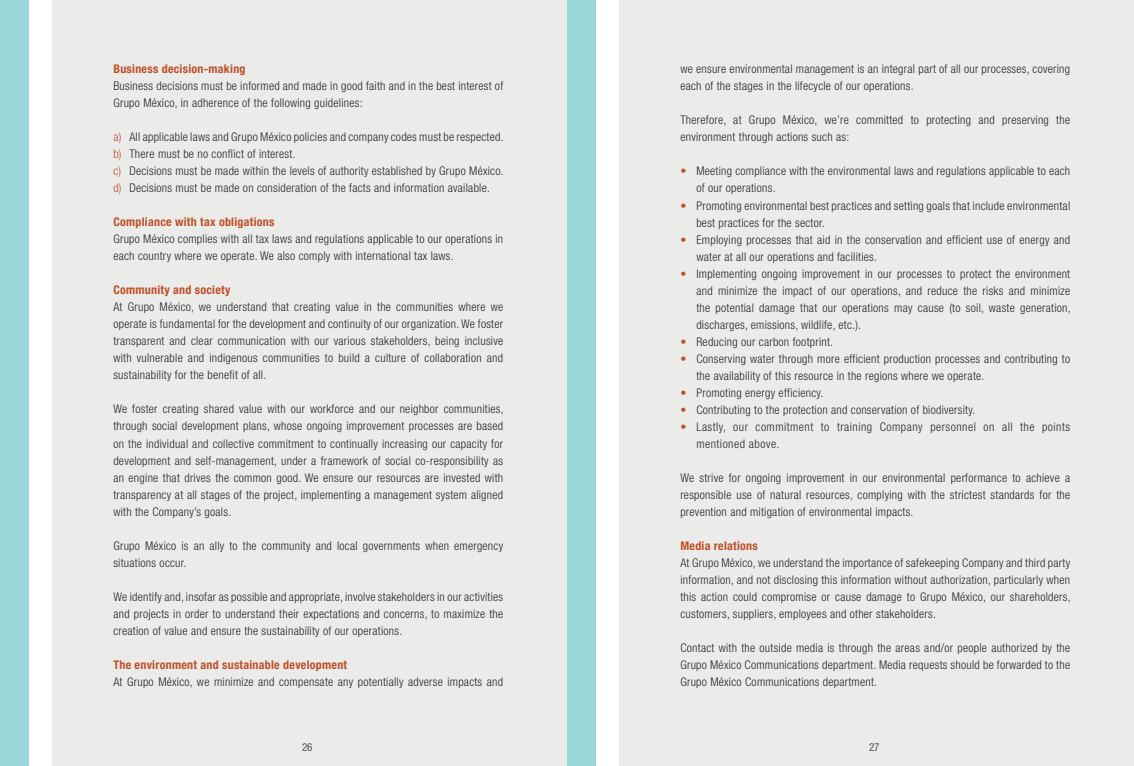
<style>
.page{position:relative;width:1134px;height:766px;background:#fff}
.page>*{position:absolute;margin:0;border:0;box-sizing:border-box;transform-origin:0 0}
.t1{font:300 condensed 12px/17px "Helvetica Neue";letter-spacing:.02em;color:#24282a}
.t2{font:700 condensed 12px "Helvetica Neue";letter-spacing:.02em;color:#bf4f27}
.t3{font:300 condensed 12px/17px "Helvetica Neue";letter-spacing:.04em;color:#24282a}
.t4{font:condensed 11px "Helvetica Neue";color:#52555b}
.s1{color:#bf4f27}
</style>
<div class="page">
<div style="left:619px;top:0;width:515px;height:765px;background:#ebebea"></div>
<div style="left:52px;top:0;width:526px;height:765px;background:#ebebea"></div>
<div style="left:0;top:0;width:28px;height:765px;background:#9ad7d9"></div>
<div style="left:567px;top:0;width:28px;height:765px;background:#9ad7d9"></div>
<p class="t2" style="left:113px;top:62px;width:134px">Business decision-making</p>
<p class="t1" style="left:113px;top:77px;width:391px">Business decisions must be informed and made in good faith and in the best interest of<br>Grupo México, in adherence of the following guidelines:</p>
<p class="t1" style="left:113px;top:128px;width:392px"><span class="s1">a)</span> All applicable laws and Grupo México policies and company codes must be respected. <span class="s1">b)</span> There must be no conflict of interest.<br><span class="s1">c)</span> Decisions must be made within the levels of authority established by Grupo México. <span class="s1">d)</span> Decisions must be made on consideration of the facts and information available.</p>
<p class="t2" style="left:113px;top:215px;width:163px">Compliance with tax obligations</p>
<p class="t1" style="left:113px;top:230px;width:391px">Grupo México complies with all tax laws and regulations applicable to our operations in each country where we operate. We also comply with international tax laws.</p>
<p class="t2" style="left:113px;top:283px;width:118px">Community and society</p>
<p class="t1" style="left:113px;top:298px;width:391px;text-align:justify">At Grupo México, we understand that creating value in the communities where we operate is fundamental for the development and continuity of our organization. We foster transparent and clear communication with our various stakeholders, being inclusive with vulnerable and indigenous communities to build a culture of collaboration and sustainability for the benefit of all.</p>
<p class="t1" style="left:113px;top:400px;width:392px;text-align:justify">We foster creating shared value with our workforce and our neighbor communities, through social development plans, whose ongoing improvement processes are based on the individual and collective commitment to continually increasing our capacity for development and self-management, under a framework of social co-responsibility as an engine that drives the common good. We ensure our resources are invested with transparency at all stages of the project, implementing a management system aligned with the Company’s goals.</p>
<p class="t1" style="left:113px;top:536px;width:391px">Grupo México is an ally to the community and local governments when emergency situations occur.</p>
<p class="t1" style="left:113px;top:587px;width:391px;text-align:justify">We identify and, insofar as possible and appropriate, involve stakeholders in our activities and projects in order to understand their expectations and concerns, to maximize the creation of value and ensure the sustainability of our operations.</p>
<p class="t2" style="left:113px;top:657px;width:235px">The environment and sustainable development</p>
<p class="t1" style="left:113px;top:672px;width:391px">At Grupo México, we minimize and compensate any potentially adverse impacts and</p>
<p class="t4" style="left:302px;top:740px;width:12px">26</p>
<p class="t1" style="left:680px;top:60px;width:391px">we ensure environmental management is an integral part of all our processes, covering each of the stages in the lifecycle of our operations.</p>
<p class="t1" style="left:680px;top:111px;width:391px">Therefore, at Grupo México, we’re committed to protecting and preserving the environment through actions such as:</p>
<p class="t1" style="left:696px;top:162px;width:375px;text-indent:-16px"><span class="s1">•</span> Meeting compliance with the environmental laws and regulations applicable to each of our operations.</p>
<p class="t1" style="left:696px;top:197px;width:375px;text-indent:-16px"><span class="s1">•</span> Promoting environmental best practices and setting goals that include environmental best practices for the sector.</p>
<p class="t1" style="left:696px;top:231px;width:375px;text-indent:-16px"><span class="s1">•</span> Employing processes that aid in the conservation and efficient use of energy and water at all our operations and facilities.</p>
<p class="t1" style="left:696px;top:265px;width:376px;text-align:justify;text-indent:-16px"><span class="s1">•</span> Implementing ongoing improvement in our processes to protect the environment and minimize the impact of our operations, and reduce the risks and minimize the potential damage that our operations may cause (to soil, waste generation, discharges, emissions, wildlife, etc.).</p>
<p class="t1" style="left:680px;top:333px;width:154px"><span class="s1">•</span> Reducing our carbon footprint.</p>
<p class="t1" style="left:696px;top:350px;width:375px;text-indent:-16px"><span class="s1">•</span> Conserving water through more efficient production processes and contributing to the availability of this resource in the regions where we operate.</p>
<p class="t1" style="left:680px;top:384px;width:145px"><span class="s1">•</span> Promoting energy efficiency.</p>
<p class="t1" style="left:680px;top:401px;width:296px"><span class="s1">•</span> Contributing to the protection and conservation of biodiversity.</p>
<p class="t3" style="left:696px;top:418px;width:375px;text-indent:-16px"><span class="s1">•</span> Lastly, our commitment to training Company personnel on all the points mentioned above.</p>
<p class="t1" style="left:680px;top:469px;width:391px;text-align:justify">We strive for ongoing improvement in our environmental performance to achieve a responsible use of natural resources, complying with the strictest standards for the prevention and mitigation of environmental impacts.</p>
<p class="t2" style="left:680px;top:538px;width:79px">Media relations</p>
<p class="t1" style="left:680px;top:554px;width:392px;text-align:justify">At Grupo México, we understand the importance of safekeeping Company and third party information, and not disclosing this information without authorization, particularly when this action could compromise or cause damage to Grupo México, our shareholders, customers, suppliers, employees and other stakeholders.</p>
<p class="t1" style="left:680px;top:639px;width:391px;text-align:justify">Contact with the outside media is through the areas and/or people authorized by the Grupo México Communications department. Media requests should be forwarded to the Grupo México Communications department.</p>
<p class="t4" style="left:869px;top:740px;width:12px">27</p>
</div>
